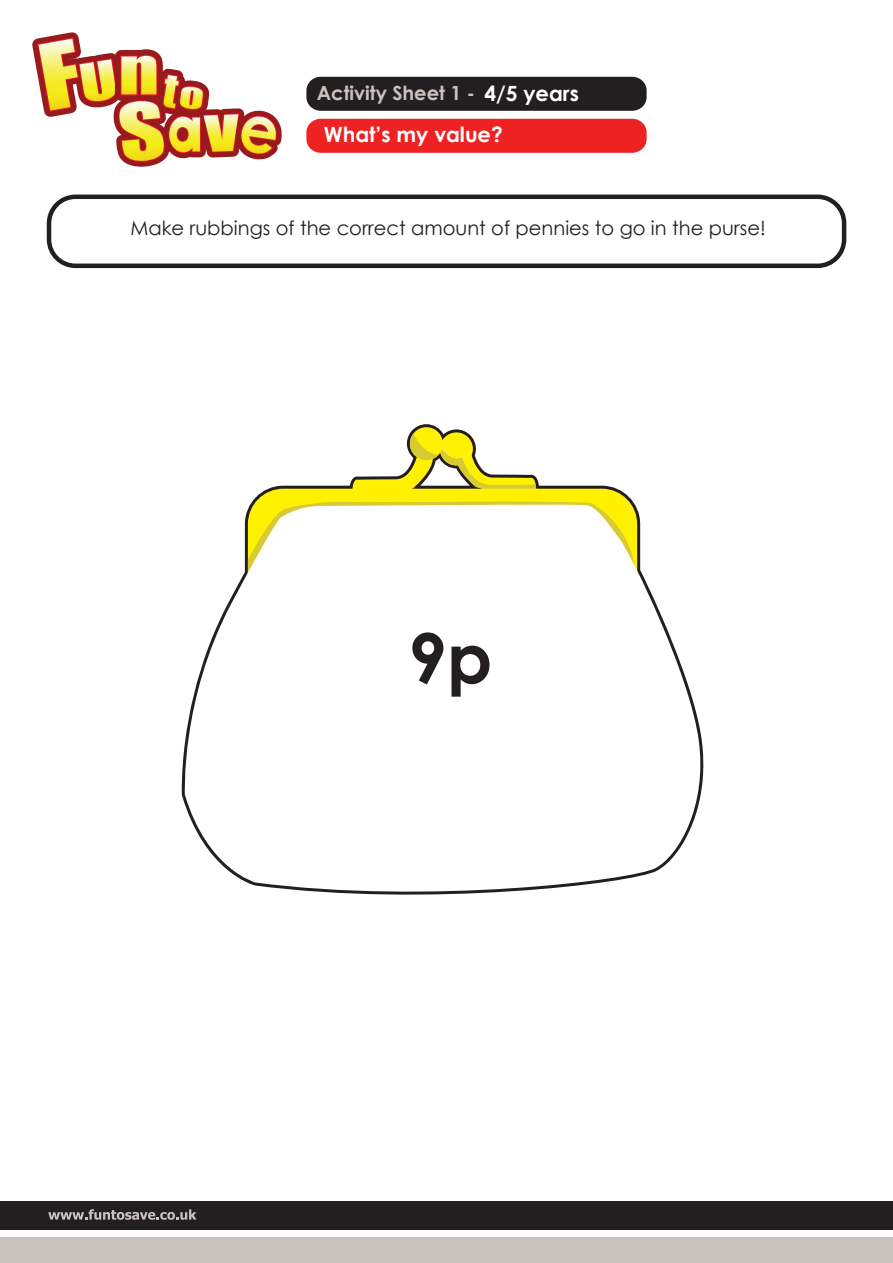
<style>
.page{position:relative;width:893px;height:1263px;background:#fff}
.page>*{position:absolute;margin:0;border:0;box-sizing:border-box;transform-origin:0 0}
.t1{font:700 69px "Century Gothic";color:#231f20}
.t2{font:700 21px "Century Gothic";color:#fff}
.t3{font:19.5px "Century Gothic";color:#231f20}
.t4{font:700 19.5px "Century Gothic";color:#cac2bf}
.s1{font-size:21px;color:#fff}
</style>
<div class="page">
<div style="left:0;top:1202px;width:893px;height:28px;background:#231f20"></div>
<div style="left:0;top:1237px;width:893px;height:26px;background:#cac2bf"></div>
<svg style="left:48px;top:1209px;width:148px;height:11px"></svg>
<svg style="left:32px;top:32px;width:260px;height:211px"></svg>
<div style="left:306px;top:119px;width:341px;height:34px;background:#ee2123;border-radius:14px"></div>
<div style="left:306px;top:77px;width:341px;height:34px;background:#231f20;border-radius:14px"></div>
<svg style="left:47px;top:195px;width:799px;height:73px"></svg>
<svg style="left:181px;top:509px;width:523px;height:386px"></svg>
<div style="left:410px;top:427px;width:33px;height:33px;background:#fff101;border-radius:50%"></div>
<svg style="left:248px;top:433px;width:394px;height:177px"></svg>
<p class="t4" style="left:317px;top:78px;width:264px">Activity Sheet 1 - <span class="s1">4/5 years</span></p>
<p class="t2" style="left:324px;top:118px;width:180px">What’s my value?</p>
<p class="t3" style="left:130px;top:214px;width:637px">Make rubbings of the correct amount of pennies to go in the purse!</p>
<p class="t1" style="left:408px;top:606px;width:86px">9p</p>
</div>
